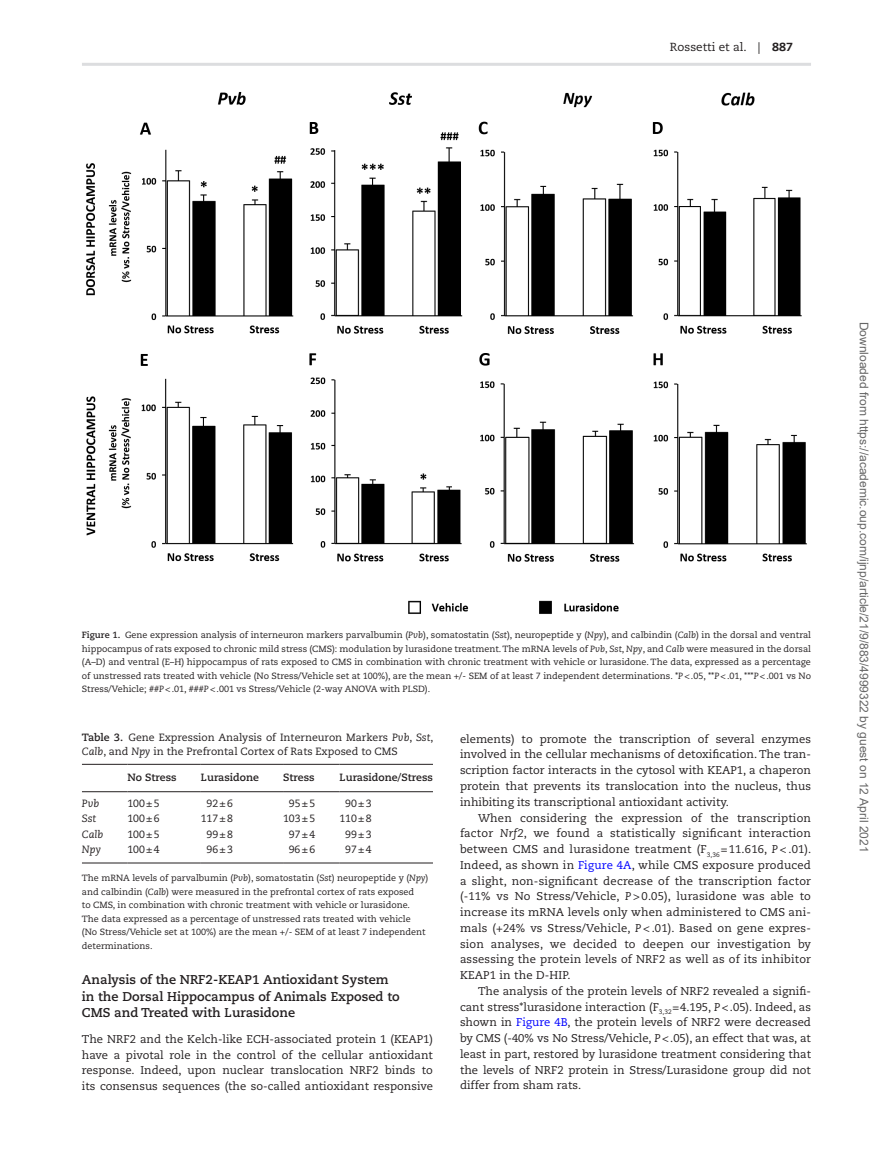
<style>
.page{position:relative;width:893px;height:1174px;background:#fff}
.page>*{position:absolute;margin:0;border:0;box-sizing:border-box;transform-origin:0 0}
.t1{font:700 12.75px/16.5px "Caecilia LT Std";color:#231f20}
.t2{font:12px "Arial";color:#666}
.t3{font:11.7px "Caecilia LT Std";color:#231f20}
.t4{font:11.25px/15.8px "Caecilia LT Std";color:#231f20;text-align:justify}
.t5{font:10.5px/13.5px "Caecilia LT Std";color:#231f20}
.t6{font:700 10.5px "Caecilia LT Std";color:#231f20}
.t7{font:italic 10.5px "Caecilia LT Std";color:#231f20}
.t8{font:9px/13.5px "Caecilia LT Std";color:#231f20;text-align:justify}
.s1{font-weight:800}
.s2{font-weight:700}
.s3{font-style:italic}
.s4{color:#00f}
</style>
<div class="page">
<hr style="left:82px;top:63px;width:729px;height:3px;background:#dcdddf">
<img style="left:86px;top:92px;width:721px;height:522px">
<hr style="left:82px;top:764px;width:45px;height:1px;background:#231f20">
<hr style="left:82px;top:791px;width:45px;height:1px;background:#231f20">
<hr style="left:127px;top:764px;width:74px;height:1px;background:#231f20">
<hr style="left:127px;top:791px;width:74px;height:1px;background:#231f20">
<hr style="left:201px;top:764px;width:82px;height:1px;background:#231f20">
<hr style="left:201px;top:791px;width:82px;height:1px;background:#231f20">
<hr style="left:283px;top:764px;width:56px;height:1px;background:#231f20">
<hr style="left:283px;top:791px;width:56px;height:1px;background:#231f20">
<hr style="left:339px;top:764px;width:94px;height:1px;background:#231f20">
<hr style="left:339px;top:791px;width:94px;height:1px;background:#231f20">
<hr style="left:82px;top:862px;width:45px;height:1px;background:#231f20">
<hr style="left:127px;top:862px;width:74px;height:1px;background:#231f20">
<hr style="left:201px;top:862px;width:82px;height:1px;background:#231f20">
<hr style="left:283px;top:862px;width:56px;height:1px;background:#231f20">
<hr style="left:339px;top:862px;width:94px;height:1px;background:#231f20">
<p class="t3" style="left:670px;top:40px;width:125px">Rossetti et al. | <span class="s1">887</span></p>
<p class="t8" style="left:82px;top:628px;width:730px"><span class="s2">Figure 1.</span> Gene expression analysis of interneuron markers parvalbumin (<span class="s3">Pvb</span>), somatostatin (<span class="s3">Sst</span>), neuropeptide y (<span class="s3">Npy</span>), and calbindin (<span class="s3">Calb</span>) in the dorsal and ventral hippocampus of rats exposed to chronic mild stress (CMS): modulation by lurasidone treatment. The mRNA levels of <span class="s3">Pvb</span>, <span class="s3">Sst</span>, <span class="s3">Npy</span>, and <span class="s3">Calb</span> were measured in the dorsal (A–D) and ventral (E–H) hippocampus of rats exposed to CMS in combination with chronic treatment with vehicle or lurasidone. The data, expressed as a percentage of unstressed rats treated with vehicle (No Stress/Vehicle set at 100%), are the mean +/- SEM of at least 7 independent determinations. *<span class="s3">P&lt;</span>.05, **<span class="s3">P&lt;</span>.01, ***<span class="s3">P&lt;</span>.001 vs No Stress/Vehicle; ##<span class="s3">P&lt;</span>.01, ###<span class="s3">P&lt;</span>.001 vs Stress/Vehicle (2-way ANOVA with PLSD).</p>
<p class="t5" style="left:82px;top:731px;width:353px"><span class="s2">Table 3.</span> Gene Expression Analysis of Interneuron Markers <span class="s3">Pvb</span>, <span class="s3">Sst</span>,<br><span class="s3">Calb</span>, and <span class="s3">Npy</span> in the Prefrontal Cortex of Rats Exposed to CMS</p>
<p class="t6" style="left:127px;top:771px;width:51px">No Stress</p>
<p class="t6" style="left:201px;top:771px;width:60px">Lurasidone</p>
<p class="t6" style="left:283px;top:771px;width:33px">Stress</p>
<p class="t6" style="left:339px;top:771px;width:95px">Lurasidone/Stress</p>
<p class="t7" style="left:82px;top:798px;width:19px">Pvb</p>
<p class="t5" style="left:127px;top:797px;width:34px">100±5</p>
<p class="t5" style="left:207px;top:797px;width:28px">92±6</p>
<p class="t5" style="left:289px;top:797px;width:28px">95±5</p>
<p class="t5" style="left:345px;top:797px;width:28px">90±3</p>
<p class="t7" style="left:82px;top:813px;width:16px">Sst</p>
<p class="t5" style="left:127px;top:812px;width:34px">100±6</p>
<p class="t5" style="left:201px;top:812px;width:34px">117±8</p>
<p class="t5" style="left:283px;top:812px;width:34px">103±5</p>
<p class="t5" style="left:339px;top:812px;width:34px">110±8</p>
<p class="t7" style="left:82px;top:828px;width:23px">Calb</p>
<p class="t5" style="left:127px;top:827px;width:34px">100±5</p>
<p class="t5" style="left:207px;top:827px;width:28px">99±8</p>
<p class="t5" style="left:289px;top:827px;width:28px">97±4</p>
<p class="t5" style="left:345px;top:827px;width:28px">99±3</p>
<p class="t7" style="left:82px;top:843px;width:21px">Npy</p>
<p class="t5" style="left:127px;top:842px;width:34px">100±4</p>
<p class="t5" style="left:207px;top:842px;width:28px">96±3</p>
<p class="t5" style="left:289px;top:842px;width:28px">96±6</p>
<p class="t5" style="left:345px;top:842px;width:28px">97±4</p>
<p class="t8" style="left:82px;top:871px;width:348px;text-align:left">The mRNA levels of parvalbumin (<span class="s3">Pvb</span>), somatostatin (<span class="s3">Sst</span>) neuropeptide y (<span class="s3">Npy</span>) and calbindin (<span class="s3">Calb</span>) were measured in the prefrontal cortex of rats exposed<br>to CMS, in combination with chronic treatment with vehicle or lurasidone.<br>The data expressed as a percentage of unstressed rats treated with vehicle<br>(No Stress/Vehicle set at 100%) are the mean +/- SEM of at least 7 independent determinations.</p>
<p class="t4" style="left:460px;top:731px;width:353px">elements) to promote the transcription of several enzymes involved in the cellular mechanisms of detoxification. The tran&shy;scription factor interacts in the cytosol with KEAP1, a chaperon protein that prevents its translocation into the nucleus, thus inhibiting its transcriptional antioxidant activity.</p>
<p class="t4" style="left:460px;top:810px;width:353px;text-indent:18px">When considering the expression of the transcription factor <span class="s3">Nrf2</span>, we found a statistically significant interaction between CMS and lurasidone treatment (F<sub>3,36</sub>=11.616, <span class="s3">P &lt;</span> .01).<br>Indeed, as shown in <span class="s4">Figure 4A</span>, while CMS exposure produced a slight, non-significant decrease of the transcription factor (-11% vs No Stress/Vehicle, <span class="s3">P &gt;</span> 0.05), lurasidone was able to increase its mRNA levels only when administered to CMS ani&shy;mals (+24% vs Stress/Vehicle, <span class="s3">P &lt;</span> .01). Based on gene expres&shy;sion analyses, we decided to deepen our investigation by assessing the protein levels of NRF2 as well as of its inhibitor KEAP1 in the D-HIP.</p>
<p class="t4" style="left:460px;top:983px;width:353px;text-indent:18px">The analysis of the protein levels of NRF2 revealed a signifi&shy;cant stress*lurasidone interaction (F<sub>3,32</sub>=4.195, <span class="s3">P&lt;</span>.05). Indeed, as shown in <span class="s4">Figure 4B</span>, the protein levels of NRF2 were decreased by CMS (-40% vs No Stress/Vehicle, <span class="s3">P&lt;</span>.05), an effect that was, at least in part, restored by lurasidone treatment considering that the levels of NRF2 protein in Stress/Lurasidone group did not differ from sham rats.</p>
<p class="t1" style="left:82px;top:971px;width:319px">Analysis of the NRF2-KEAP1 Antioxidant System in the Dorsal Hippocampus of Animals Exposed to<br>CMS and Treated with Lurasidone</p>
<p class="t4" style="left:82px;top:1031px;width:352px">The NRF2 and the Kelch-like ECH-associated protein 1 (KEAP1) have a pivotal role in the control of the cellular antioxidant response. Indeed, upon nuclear translocation NRF2 binds to its consensus sequences (the so-called antioxidant responsive</p>
<p class="t2" style="left:868px;top:321px;width:532px;rotate:90deg">Downloaded from https://academic.oup.com/ijnp/article/21/9/883/4999322 by guest on 12 April 2021</p>
</div>
